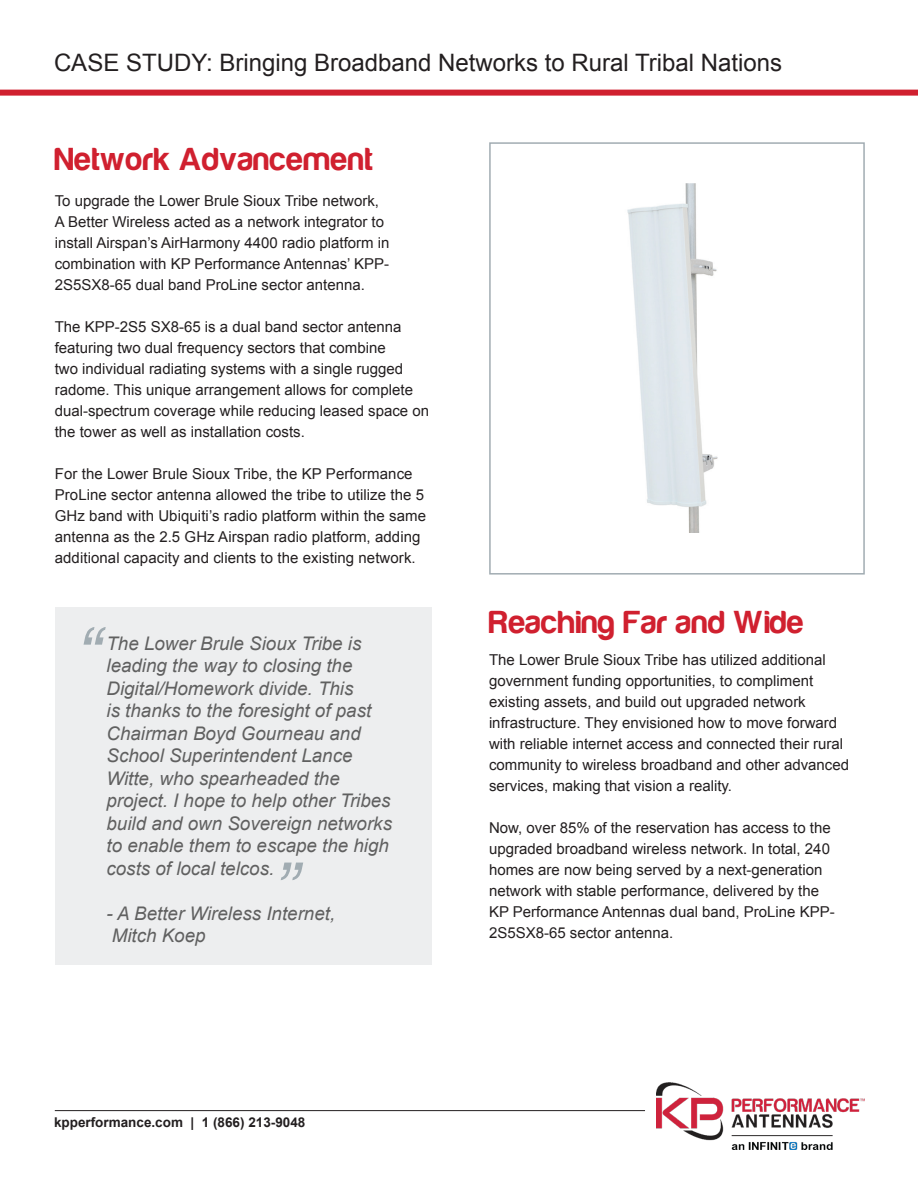
<style>
.page{position:relative;width:918px;height:1188px;background:#fff}
.page>*{position:absolute;margin:0;border:0;box-sizing:border-box;transform-origin:0 0}
.t1{font:italic 72px "Arial";color:#a1acb2}
.t2{font:33px "Harabara";letter-spacing:.025em;color:#d0202f}
.t3{font:24px "Arial";color:#231f20}
.t4{font:italic 18.75px/22.5px "Arial";color:#606060}
.t5{font:15px/21px "Arial";color:#231f20}
.t6{font:700 13.5px "Arial";color:#231f20}
</style>
<div class="page">
<div style="left:55px;top:607px;width:376px;height:357px;background:#edeeef"></div>
<img style="left:627px;top:184px;width:91px;height:349px">
<img style="left:657px;top:1082px;width:208px;height:67px">
<hr style="left:55px;top:1110px;width:590px;height:1px;background:#231f20">
<div style="left:489px;top:142px;width:376px;height:433px;border:2px solid #a1acb2"></div>
<div style="left:0;top:90px;width:918px;height:6px;background:#d0202f"></div>
<p class="t3" style="left:54px;top:47px;width:730px">CASE STUDY: Bringing Broadband Networks to Rural Tribal Nations</p>
<p class="t2" style="left:55px;top:142px;width:319px">Network Advancement</p>
<p class="t5" style="left:55px;top:191px;width:336px">To upgrade the Lower Brule Sioux Tribe network, A Better Wireless acted as a network integrator to install Airspan’s AirHarmony 4400 radio platform in combination with KP Performance Antennas’ KPP-2S5SX8-65 dual band ProLine sector antenna.</p>
<p class="t5" style="left:55px;top:317px;width:376px">The KPP-2S5 SX8-65 is a dual band sector antenna featuring two dual frequency sectors that combine<br>two individual radiating systems with a single rugged radome. This unique arrangement allows for complete dual-spectrum coverage while reducing leased space on the tower as well as installation costs.</p>
<p class="t5" style="left:55px;top:464px;width:373px">For the Lower Brule Sioux Tribe, the KP Performance ProLine sector antenna allowed the tribe to utilize the 5<br>GHz band with Ubiquiti’s radio platform within the same antenna as the 2.5 GHz Airspan radio platform, adding additional capacity and clients to the existing network.</p>
<p class="t1" style="left:76px;top:608px;width:25px">“</p>
<p class="t4" style="left:107px;top:632px;width:287px">The Lower Brule Sioux Tribe is leading the way to closing the<br>Digital/Homework divide. This<br>is thanks to the foresight of past<br>Chairman Boyd Gourneau and<br>School Superintendent Lance<br>Witte, who spearheaded the project. I hope to help other Tribes build and own Sovereign networks to enable them to escape the high costs of local telcos.</p>
<p class="t4" style="left:107px;top:902px;width:230px">- A Better Wireless Internet,<br>Mitch Koep</p>
<p class="t1" style="left:273px;top:842px;width:25px">”</p>
<p class="t2" style="left:489px;top:605px;width:316px">Reaching Far and Wide</p>
<p class="t5" style="left:489px;top:649px;width:362px">The Lower Brule Sioux Tribe has utilized additional government funding opportunities, to compliment existing assets, and build out upgraded network infrastructure. They envisioned how to move forward with reliable internet access and connected their rural community to wireless broadband and other advanced services, making that vision a reality.</p>
<p class="t5" style="left:489px;top:817px;width:347px">Now, over 85% of the reservation has access to the upgraded broadband wireless network. In total, 240 homes are now being served by a next-generation network with stable performance, delivered by the KP Performance Antennas dual band, ProLine KPP-2S5SX8-65 sector antenna.</p>
<p class="t6" style="left:54px;top:1113px;width:253px">kpperformance.com | 1 (866) 213-9048</p>
</div>
